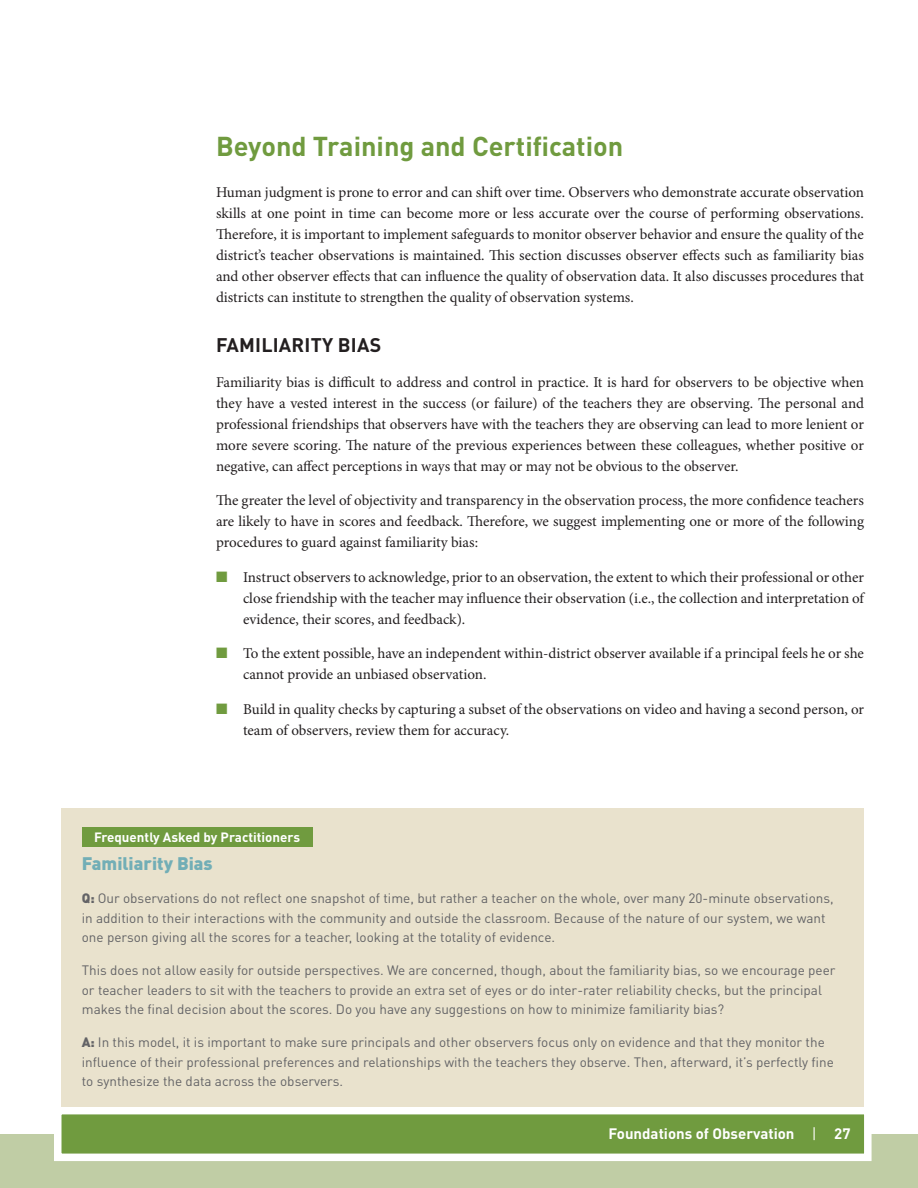
<style>
.page{position:relative;width:918px;height:1188px;background:#fff}
.page>*{position:absolute;margin:0;border:0;box-sizing:border-box;transform-origin:0 0}
.head_A{font:700 27px "DINOT";color:#709b3f}
.head_B{font:700 19.5px "DINOT";letter-spacing:.01em;color:#231f20}
.Sidebar_head{font:900 18px "DINOT";color:#72aeb6}
.body{font:15px/21px "Minion Pro";color:#231f20;text-align:justify}
.t1{font:700 15px "DINOT";color:#fff}
.Sidebar_text{font:13.5px/19.5px "DINOT";color:#636366}
.body-2{font:700 13.35px "DINOT";color:#fff}
.s1{color:#709b3f}
.s2{font-weight:900}
.s3{font-weight:400}
</style>
<div class="page">
<div style="left:0;top:1134px;width:918px;height:54px;background:#c0cda5"></div>
<svg style="left:54px;top:1103px;width:818px;height:58px;background:#9ab878"></svg>
<div style="left:62px;top:808px;width:802px;height:298px;background:#e9e2cd"></div>
<div style="left:82px;top:827px;width:230px;height:20px;background:#709b3f"></div>
<p class="head_A" style="left:216px;top:128px;width:409px">Beyond Training and Certification</p>
<p class="body" style="left:216px;top:182px;width:650px">Human judgment is prone to error and can shift over time. Observers who demonstrate accurate observation skills at one point in time can become more or less accurate over the course of performing observations.<br>Therefore, it is important to implement safeguards to monitor observer behavior and ensure the quality of the district’s teacher observations is maintained. This section discusses observer effects such as familiarity bias and other observer effects that can influence the quality of observation data. It also discusses procedures that districts can institute to strengthen the quality of observation systems.</p>
<p class="head_B" style="left:216px;top:332px;width:167px">FAMILIARITY BIAS</p>
<p class="body" style="left:216px;top:372px;width:650px">Familiarity bias is difficult to address and control in practice. It is hard for observers to be objective when they have a vested interest in the success (or failure) of the teachers they are observing. The personal and professional friendships that observers have with the teachers they are observing can lead to more lenient or more severe scoring. The nature of the previous experiences between these colleagues, whether positive or negative, can affect perceptions in ways that may or may not be obvious to the observer.</p>
<p class="body" style="left:216px;top:491px;width:650px">The greater the level of objectivity and transparency in the observation process, the more confidence teachers are likely to have in scores and feedback. Therefore, we suggest implementing one or more of the following procedures to guard against familiarity bias:</p>
<p class="body" style="left:243px;top:567px;width:623px;text-indent:-27px"><span class="s1">■</span> Instruct observers to acknowledge, prior to an observation, the extent to which their professional or other close friendship with the teacher may influence their observation (i.e., the collection and interpretation of evidence, their scores, and feedback).</p>
<p class="body" style="left:243px;top:644px;width:623px;text-indent:-27px"><span class="s1">■</span> To the extent possible, have an independent within-district observer available if a principal feels he or she cannot provide an unbiased observation.</p>
<p class="body" style="left:243px;top:699px;width:623px;text-indent:-27px"><span class="s1">■</span> Build in quality checks by capturing a subset of the observations on video and having a second person, or team of observers, review them for accuracy.</p>
<p class="body-2" style="left:94px;top:828px;width:208px">Frequently Asked by Practitioners</p>
<p class="Sidebar_head" style="left:82px;top:851px;width:132px">Familiarity Bias</p>
<p class="Sidebar_text" style="left:82px;top:888px;width:753px"><span class="s2">Q:</span> Our observations do not reflect one snapshot of time, but rather a teacher on the whole, over many 20-minute observations, in addition to their interactions with the community and outside the classroom. Because of the nature of our system, we want one person giving all the scores for a teacher, looking at the totality of evidence.</p>
<p class="Sidebar_text" style="left:82px;top:960px;width:755px">This does not allow easily for outside perspectives. We are concerned, though, about the familiarity bias, so we encourage peer or teacher leaders to sit with the teachers to provide an extra set of eyes or do inter-rater reliability checks, but the principal makes the final decision about the scores. Do you have any suggestions on how to minimize familiarity bias?</p>
<p class="Sidebar_text" style="left:82px;top:1032px;width:754px"><span class="s2">A:</span> In this model, it is important to make sure principals and other observers focus only on evidence and that they monitor the influence of their professional preferences and relationships with the teachers they observe. Then, afterward, it’s perfectly fine to synthesize the data across the observers.</p>
<p class="t1" style="left:609px;top:1124px;width:244px">Foundations of Observation <span class="s3">|</span> 27</p>
</div>
